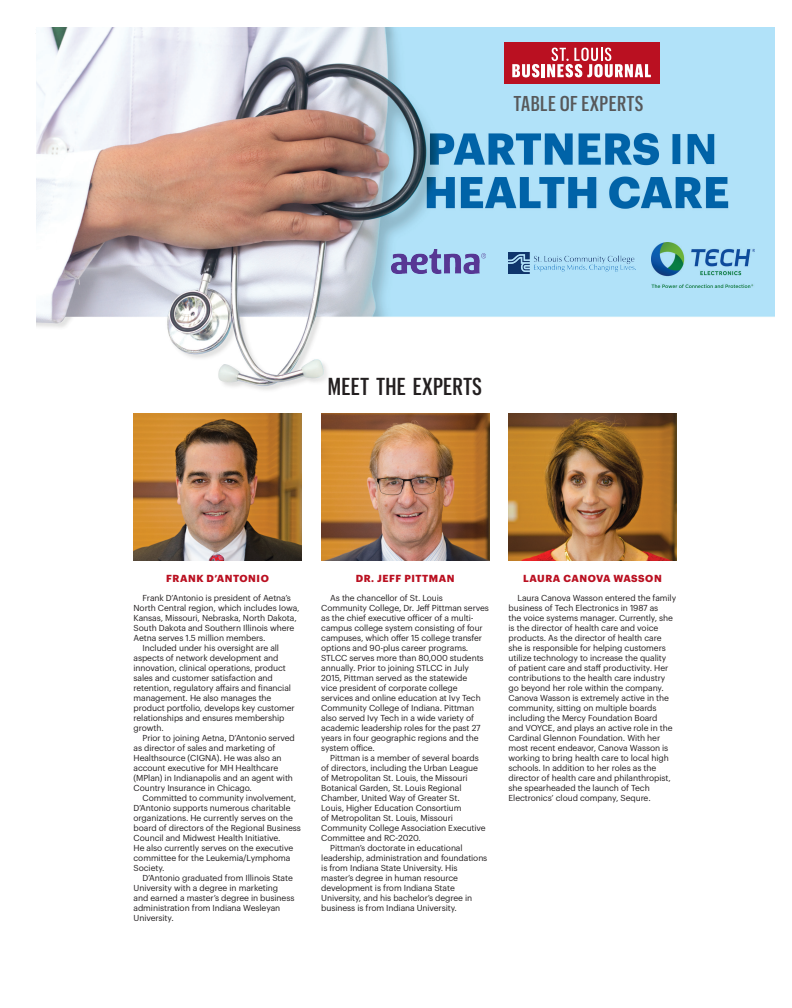
<style>
.page{position:relative;width:792px;height:1008px;background:#fff}
.page>*{position:absolute;margin:0;border:0;box-sizing:border-box;transform-origin:0 0}
.t1{font:500 24px "Graphik X Cond";letter-spacing:.01em;color:#231f20}
.t2{font:500 21px "Graphik X Cond";letter-spacing:.02em;color:#57585a}
.t3{font:700 10px "Graphik";letter-spacing:.055em;color:#ba1021}
.t4{font:8.5px/10px "Graphik";letter-spacing:-.01em;color:#231f20}
</style>
<div class="page">
<img style="left:36px;top:27px;width:738px;height:363px">
<img style="left:133px;top:413px;width:169px;height:147px">
<img style="left:321px;top:413px;width:168px;height:147px">
<img style="left:508px;top:413px;width:169px;height:147px">
<div style="left:312px;top:361px;width:186px;height:51px;background:#fff"></div>
<div style="left:504px;top:42px;width:155px;height:42px;background:#ba1021"></div>
<svg style="left:512px;top:48px;width:139px;height:29px"></svg>
<img style="left:651px;top:243px;width:104px;height:44px">
<img style="left:391px;top:249px;width:96px;height:25px">
<img style="left:508px;top:252px;width:127px;height:22px">
<h2 class="t2" style="left:514px;top:91px;width:131px">TABLE OF EXPERTS</h2>
<h1 class="t1" style="left:328px;top:373px;width:156px">MEET THE EXPERTS</h1>
<p class="t3" style="left:166px;top:571px;width:104px">FRANK D’ANTONIO</p>
<p class="t3" style="left:356px;top:571px;width:100px">DR. JEFF PITTMAN</p>
<p class="t3" style="left:523px;top:571px;width:140px">LAURA CANOVA WASSON</p>
<p class="t4" style="left:143px;top:593px;width:150px">Frank D’Antonio is president of Aetna’s</p>
<p class="t4" style="left:134px;top:603px;width:168px">North Central region, which includes Iowa,</p>
<p class="t4" style="left:134px;top:613px;width:165px">Kansas, Missouri, Nebraska, North Dakota,</p>
<p class="t4" style="left:134px;top:623px;width:162px">South Dakota and Southern Illinois where</p>
<p class="t4" style="left:134px;top:633px;width:134px">Aetna serves 1.5 million members.</p>
<p class="t4" style="left:143px;top:643px;width:138px">Included under his oversight are all</p>
<p class="t4" style="left:134px;top:653px;width:147px">aspects of network development and</p>
<p class="t4" style="left:134px;top:663px;width:154px">innovation, clinical operations, product</p>
<p class="t4" style="left:134px;top:672px;width:141px">sales and customer satisfaction and</p>
<p class="t4" style="left:134px;top:682px;width:159px">retention, regulatory affairs and financial</p>
<p class="t4" style="left:134px;top:692px;width:139px">management. He also manages the</p>
<p class="t4" style="left:134px;top:702px;width:163px">product portfolio, develops key customer</p>
<p class="t4" style="left:134px;top:712px;width:152px">relationships and ensures membership</p>
<p class="t4" style="left:134px;top:722px;width:32px">growth.</p>
<p class="t4" style="left:143px;top:732px;width:154px">Prior to joining Aetna, D’Antonio served</p>
<p class="t4" style="left:134px;top:742px;width:143px">as director of sales and marketing of</p>
<p class="t4" style="left:134px;top:752px;width:150px">Healthsource (CIGNA). He was also an</p>
<p class="t4" style="left:134px;top:762px;width:146px">account executive for MH Healthcare</p>
<p class="t4" style="left:134px;top:772px;width:161px">(MPlan) in Indianapolis and an agent with</p>
<p class="t4" style="left:134px;top:782px;width:120px">Country Insurance in Chicago.</p>
<p class="t4" style="left:143px;top:792px;width:155px">Committed to community involvement,</p>
<p class="t4" style="left:134px;top:802px;width:159px">D’Antonio supports numerous charitable</p>
<p class="t4" style="left:134px;top:812px;width:161px">organizations. He currently serves on the</p>
<p class="t4" style="left:134px;top:822px;width:169px">board of directors of the Regional Business</p>
<p class="t4" style="left:134px;top:832px;width:149px">Council and Midwest Health Initiative.</p>
<p class="t4" style="left:134px;top:842px;width:161px">He also currently serves on the executive</p>
<p class="t4" style="left:134px;top:852px;width:158px">committee for the Leukemia/Lymphoma</p>
<p class="t4" style="left:134px;top:862px;width:33px">Society.</p>
<p class="t4" style="left:143px;top:872px;width:152px">D’Antonio graduated from Illinois State</p>
<p class="t4" style="left:134px;top:882px;width:146px">University with a degree in marketing</p>
<p class="t4" style="left:134px;top:892px;width:162px">and earned a master’s degree in business</p>
<p class="t4" style="left:134px;top:902px;width:148px">administration from Indiana Wesleyan</p>
<p class="t4" style="left:134px;top:912px;width:42px">University.</p>
<p class="t4" style="left:321px;top:592px;width:169px;text-indent:9px">As the chancellor of St. Louis Community College, Dr. Jeff Pittman serves as the chief executive officer of a multi&shy;campus college system consisting of four campuses, which offer 15 college transfer options and 90-plus career programs.<br>STLCC serves more than 80,000 students annually. Prior to joining STLCC in July 2015, Pittman served as the statewide<br>vice president of corporate college services and online education at Ivy Tech Community College of Indiana. Pittman also served Ivy Tech in a wide variety of academic leadership roles for the past 27 years in four geographic regions and the system office.</p>
<p class="t4" style="left:330px;top:752px;width:150px">Pittman is a member of several boards</p>
<p class="t4" style="left:321px;top:762px;width:158px">of directors, including the Urban League</p>
<p class="t4" style="left:321px;top:772px;width:148px">of Metropolitan St. Louis, the Missouri</p>
<p class="t4" style="left:321px;top:782px;width:142px">Botanical Garden, St. Louis Regional</p>
<p class="t4" style="left:321px;top:792px;width:140px">Chamber, United Way of Greater St.</p>
<p class="t4" style="left:321px;top:802px;width:142px">Louis, Higher Education Consortium</p>
<p class="t4" style="left:321px;top:812px;width:133px">of Metropolitan St. Louis, Missouri</p>
<p class="t4" style="left:321px;top:822px;width:166px">Community College Association Executive</p>
<p class="t4" style="left:321px;top:832px;width:101px">Committee and RC-2020.</p>
<p class="t4" style="left:330px;top:842px;width:134px">Pittman’s doctorate in educational</p>
<p class="t4" style="left:321px;top:852px;width:168px">leadership, administration and foundations</p>
<p class="t4" style="left:321px;top:862px;width:138px">is from Indiana State University. His</p>
<p class="t4" style="left:321px;top:872px;width:138px">master’s degree in human resource</p>
<p class="t4" style="left:321px;top:882px;width:135px">development is from Indiana State</p>
<p class="t4" style="left:321px;top:892px;width:152px">University, and his bachelor’s degree in</p>
<p class="t4" style="left:321px;top:902px;width:137px">business is from Indiana University.</p>
<p class="t4" style="left:509px;top:592px;width:169px;text-indent:9px">Laura Canova Wasson entered the family business of Tech Electronics in 1987 as<br>the voice systems manager. Currently, she is the director of health care and voice products. As the director of health care she is responsible for helping customers utilize technology to increase the quality of patient care and staff productivity. Her contributions to the health care industry go beyond her role within the company.<br>Canova Wasson is extremely active in the community, sitting on multiple boards including the Mercy Foundation Board<br>and VOYCE, and plays an active role in the Cardinal Glennon Foundation. With her most recent endeavor, Canova Wasson is working to bring health care to local high schools. In addition to her roles as the director of health care and philanthropist, she spearheaded the launch of Tech Electronics’ cloud company, Sequre.</p>
</div>
